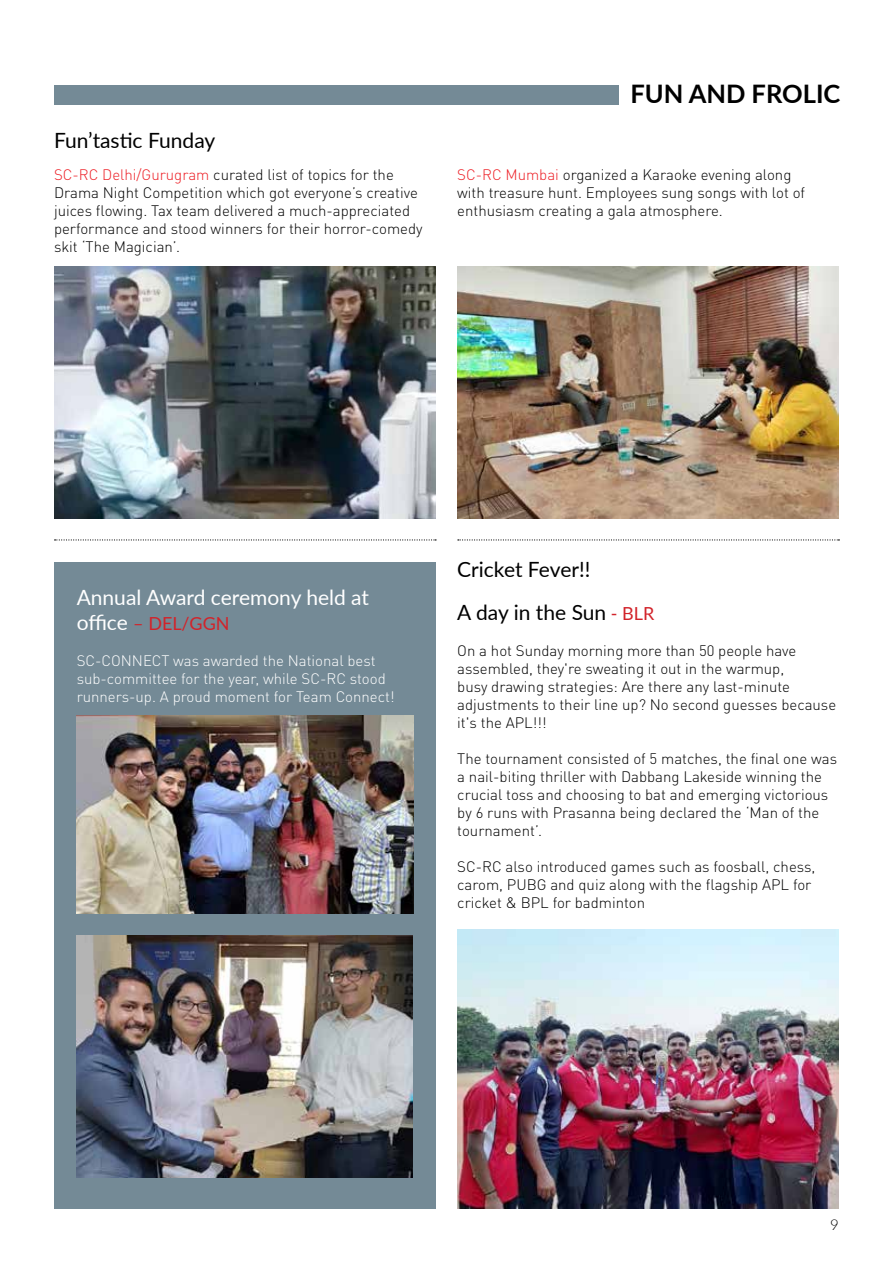
<style>
.page{position:relative;width:893px;height:1263px;background:#fff}
.page>*{position:absolute;margin:0;border:0;box-sizing:border-box;transform-origin:0 0}
.t1{font:700 25.5px "Lato";color:#000}
.t2{font:21px/43.2px "Lato";color:#000}
.t3{font:21px "Lato";color:#fff}
.t4{font:18px "Lato";color:#d2232a}
.t5{font:300 15px/18px "DIN Pro";color:#000}
.t6{font:300 15px/18px "DIN Pro";color:#fff}
.t7{font:300 15px "Lato";color:#000}
.s1{color:#ed1d24}
.s2{font-size:21px;color:#fff}
.s3{font-size:18px;color:#d2232a}
</style>
<div class="page">
<div style="left:54px;top:562px;width:382px;height:647px;background:#748a96"></div>
<div style="left:54px;top:85px;width:564px;height:19px;background:#748a96"></div>
<svg style="left:55px;top:539px;width:381px;height:1px"></svg>
<svg style="left:458px;top:539px;width:381px;height:1px"></svg>
<img style="left:54px;top:266px;width:382px;height:253px">
<img style="left:457px;top:266px;width:382px;height:253px">
<img style="left:77px;top:715px;width:337px;height:198px">
<img style="left:77px;top:936px;width:336px;height:242px">
<img style="left:457px;top:930px;width:382px;height:279px">
<h1 class="t1" style="left:630px;top:75px;width:212px">FUN AND FROLIC</h1>
<h2 class="t2" style="left:54px;top:118px;width:163px">Fun’tastic Funday</h2>
<p class="t5" style="left:54px;top:164px;width:370px"><span class="s1">SC-RC Delhi/Gurugram</span> curated list of topics for the Drama Night Competition which got everyone’s creative juices flowing. Tax team delivered a much-appreciated performance and stood winners for their horror-comedy skit ‘The Magician’.</p>
<p class="t5" style="left:457px;top:164px;width:349px"><span class="s1">SC-RC Mumbai</span> organized a Karaoke evening along with treasure hunt. Employees sung songs with lot of enthusiasm creating a gala atmosphere.</p>
<h2 class="t3" style="left:77px;top:582px;width:294px">Annual Award ceremony held at</h2>
<p class="t4" style="left:77px;top:611px;width:154px"><span class="s2">office</span> – DEL/GGN</p>
<p class="t6" style="left:77px;top:650px;width:319px">SC-CONNECT was awarded the National best sub-committee for the year, while SC-RC stood runners-up. A proud moment for Team Connect!</p>
<h2 class="t2" style="left:457px;top:547px;width:198px">Cricket Fever!!<br>A day in the Sun <span class="s3">- BLR</span></h2>
<p class="t5" style="left:457px;top:640px;width:380px">On a hot Sunday morning more than 50 people have assembled, they're sweating it out in the warmup,<br>busy drawing strategies: Are there any last-minute adjustments to their line up? No second guesses because it's the APL!!!</p>
<p class="t5" style="left:457px;top:748px;width:381px">The tournament consisted of 5 matches, the final one was a nail-biting thriller with Dabbang Lakeside winning the crucial toss and choosing to bat and emerging victorious by 6 runs with Prasanna being declared the ‘Man of the tournament’.</p>
<p class="t5" style="left:457px;top:856px;width:360px">SC-RC also introduced games such as foosball, chess, carom, PUBG and quiz along with the flagship APL for cricket &amp; BPL for badminton</p>
<p class="t7" style="left:830px;top:1214px;width:10px">9</p>
</div>
